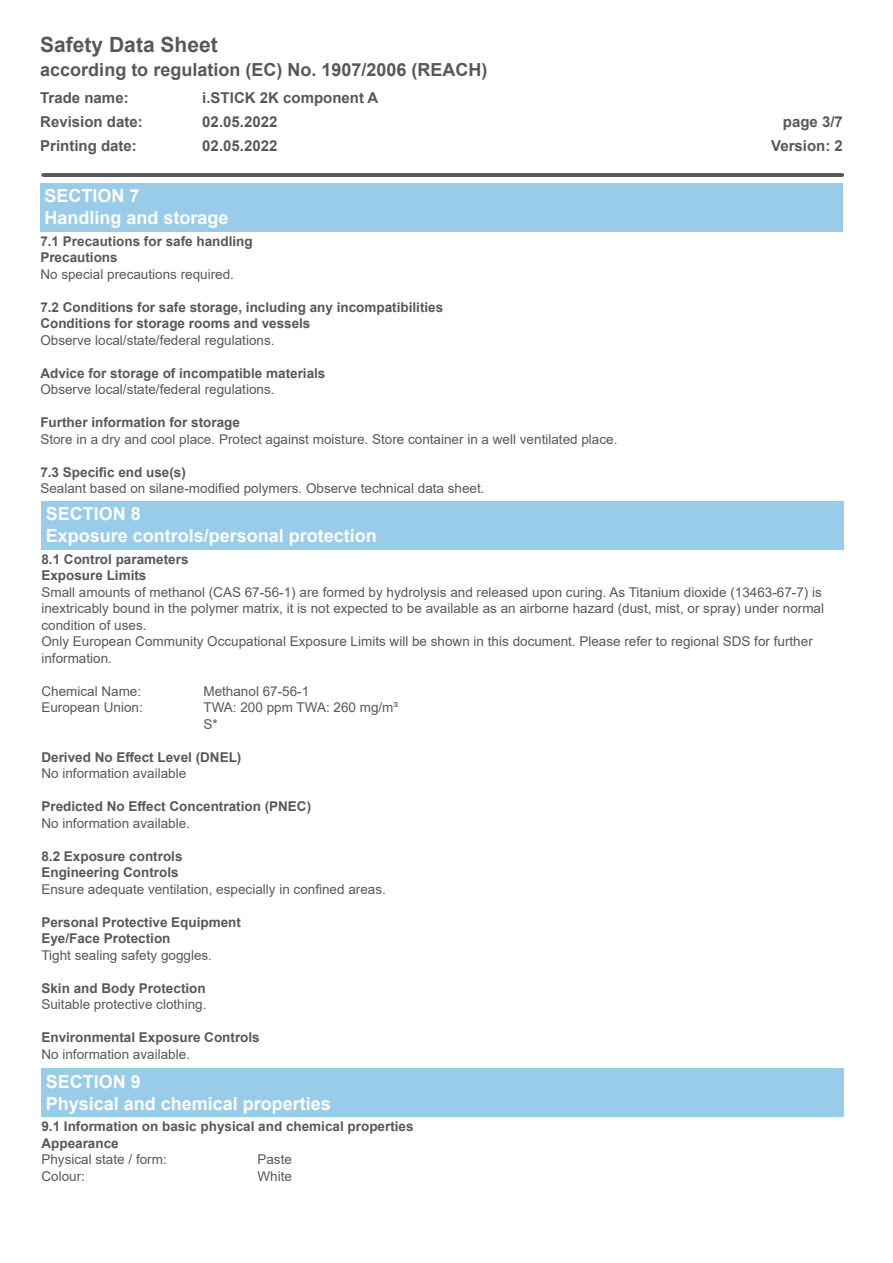
<style>
.page{position:relative;width:893px;height:1263px;background:#fff}
.page>*{position:absolute;margin:0;border:0;box-sizing:border-box;transform-origin:0 0}
.t1{font:700 21px "Arial";color:#57585a}
.t2{font:700 18px/21.6px "Arial";color:#fff}
.t3{font:700 18px "Arial";color:#57585a}
.t4{font:700 15px/24px "Arial";color:#57585a}
.t5{font:13.5px/16.5px "Arial";color:#57585a}
.t6{font:700 13.5px/16.5px "Arial";color:#57585a}
</style>
<div class="page">
<div style="left:41px;top:501px;width:803px;height:49px;background:#98cce9"></div>
<hr style="left:43px;top:173px;width:799px;height:4px;background:#57585a">
<div style="left:40px;top:183px;width:803px;height:49px;background:#98cce9"></div>
<div style="left:41px;top:1068px;width:803px;height:49px;background:#98cce9"></div>
<h1 class="t1" style="left:40px;top:30px;width:179px">Safety Data Sheet</h1>
<h2 class="t3" style="left:40px;top:57px;width:449px">according to regulation (EC) No. 1907/2006 (REACH)</h2>
<p class="t4" style="left:40px;top:86px;width:104px">Trade name:<br>Revision date:</p>
<p class="t4" style="left:202px;top:86px;width:178px">i.STICK 2K component A<br>02.05.2022<br>02.05.2022</p>
<p class="t4" style="left:40px;top:134px;width:98px">Printing date:</p>
<h2 class="t2" style="left:45px;top:185px;width:186px">SECTION 7<br>Handling and storage</h2>
<p class="t6" style="left:40px;top:233px;width:214px">7.1 Precautions for safe handling<br>Precautions</p>
<p class="t5" style="left:40px;top:266px;width:195px">No special precautions required.</p>
<p class="t6" style="left:40px;top:299px;width:404px">7.2 Conditions for safe storage, including any incompatibilities<br>Conditions for storage rooms and vessels</p>
<p class="t5" style="left:40px;top:332px;width:236px">Observe local/state/federal regulations.</p>
<p class="t6" style="left:40px;top:365px;width:287px">Advice for storage of incompatible materials</p>
<p class="t5" style="left:40px;top:381px;width:236px">Observe local/state/federal regulations.</p>
<p class="t6" style="left:40px;top:414px;width:201px">Further information for storage</p>
<p class="t5" style="left:40px;top:431px;width:579px">Store in a dry and cool place. Protect against moisture. Store container in a well ventilated place.</p>
<p class="t6" style="left:40px;top:464px;width:147px">7.3 Specific end use(s)</p>
<p class="t5" style="left:40px;top:480px;width:446px">Sealant based on silane-modified polymers. Observe technical data sheet.</p>
<p class="t4" style="left:783px;top:110px;width:62px">page 3/7</p>
<p class="t4" style="left:771px;top:134px;width:73px">Version: 2</p>
<h2 class="t2" style="left:46px;top:503px;width:333px">SECTION 8<br>Exposure controls/personal protection</h2>
<p class="t6" style="left:41px;top:551px;width:149px">8.1 Control parameters<br>Exposure Limits</p>
<p class="t5" style="left:41px;top:584px;width:784px">Small amounts of methanol (CAS 67-56-1) are formed by hydrolysis and released upon curing. As Titanium dioxide (13463-67-7) is inextricably bound in the polymer matrix, it is not expected to be available as an airborne hazard (dust, mist, or spray) under normal condition of uses.<br>Only European Community Occupational Exposure Limits will be shown in this document. Please refer to regional SDS for further information.</p>
<p class="t5" style="left:41px;top:683px;width:101px">Chemical Name:</p>
<p class="t5" style="left:203px;top:683px;width:107px">Methanol 67-56-1</p>
<p class="t5" style="left:41px;top:699px;width:103px">European Union:</p>
<p class="t5" style="left:203px;top:699px;width:196px">TWA: 200 ppm TWA: 260 mg/m³<br>S*</p>
<p class="t6" style="left:41px;top:749px;width:201px">Derived No Effect Level (DNEL)</p>
<p class="t5" style="left:41px;top:765px;width:146px">No information available</p>
<p class="t6" style="left:41px;top:798px;width:271px">Predicted No Effect Concentration (PNEC)</p>
<p class="t5" style="left:41px;top:815px;width:150px">No information available.</p>
<p class="t6" style="left:41px;top:848px;width:143px">8.2 Exposure controls<br>Engineering Controls</p>
<p class="t5" style="left:41px;top:881px;width:346px">Ensure adequate ventilation, especially in confined areas.</p>
<p class="t6" style="left:41px;top:914px;width:201px">Personal Protective Equipment<br>Eye/Face Protection</p>
<p class="t5" style="left:41px;top:946px;width:172px">Tight sealing safety goggles.</p>
<p class="t6" style="left:41px;top:980px;width:166px">Skin and Body Protection</p>
<p class="t5" style="left:41px;top:996px;width:167px">Suitable protective clothing.</p>
<p class="t6" style="left:41px;top:1029px;width:220px">Environmental Exposure Controls</p>
<p class="t5" style="left:41px;top:1045px;width:150px">No information available.</p>
<h2 class="t2" style="left:46px;top:1071px;width:287px">SECTION 9<br>Physical and chemical properties</h2>
<p class="t6" style="left:41px;top:1118px;width:374px">9.1 Information on basic physical and chemical properties<br>Appearance</p>
<p class="t5" style="left:41px;top:1151px;width:127px">Physical state / form:</p>
<p class="t5" style="left:257px;top:1151px;width:36px">Paste</p>
<p class="t5" style="left:41px;top:1168px;width:45px">Colour:</p>
<p class="t5" style="left:257px;top:1168px;width:36px">White</p>
</div>
